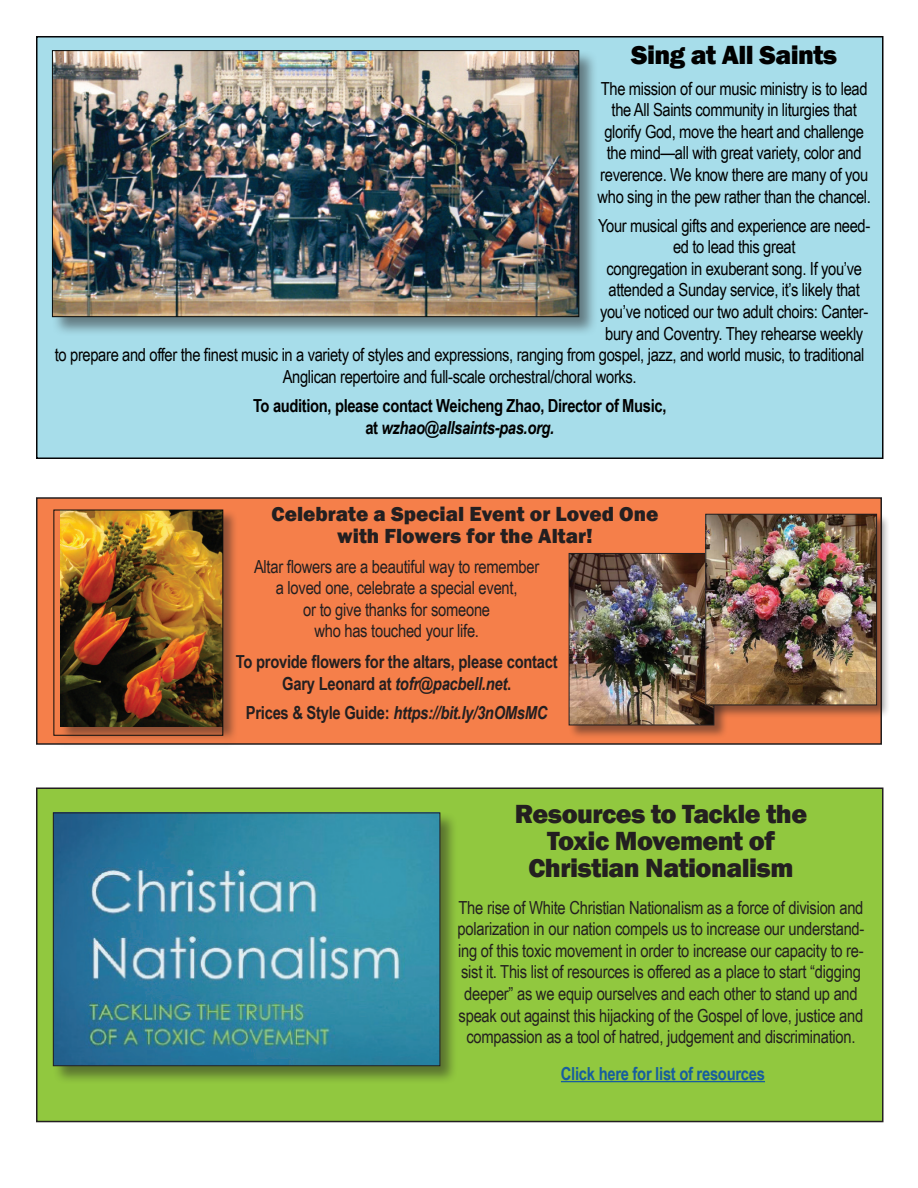
<style>
.page{position:relative;width:918px;height:1188px;background:#fff}
.page>*{position:absolute;margin:0;border:0;box-sizing:border-box;transform-origin:0 0}
.t1{font:800 27px/27px "Franklin Gothic";letter-spacing:-.02em;color:#231f20;text-align:center}
.t2{font:800 27px "Franklin Gothic";letter-spacing:-.02em;color:#000}
.t3{font:800 21px/22.5px "Franklin Gothic";color:#231f20;text-align:center}
.t4{font:18px/21.6px "Arial Narrow";letter-spacing:-.02em;color:#000;text-align:center}
.t5{font:18px/21.6px "Arial Narrow";letter-spacing:-.015em;color:#231f20;text-align:center}
.t6{font:700 18px/21.6px "Arial Narrow";letter-spacing:-.02em;color:#000;text-align:center}
.t7{font:700 18px/21.6px "Arial Narrow";letter-spacing:-.015em;color:#231f20;text-align:center}
.t8{font:italic 700 18px "Arial Narrow";letter-spacing:-.015em;color:#231f20}
.t9{font:700 18px "Arial Narrow";letter-spacing:-.015em;color:#175d9e}
.s1{font-style:italic}
.s2{font-style:normal}
</style>
<div class="page">
<div style="left:37px;top:788px;width:846px;height:334px;background:#91c83f"></div>
<hr style="left:561px;top:1081px;width:204px;height:1px;background:#175d9e">
<div style="left:36px;top:788px;width:848px;height:334px;border:2px solid #231f20"></div>
<div style="left:52px;top:812px;width:407px;height:272px;background:#231f20;opacity:.5"></div>
<img style="left:55px;top:815px;width:383px;height:249px">
<div style="left:53px;top:813px;width:387px;height:253px;border:1px solid #231f20"></div>
<div style="left:37px;top:37px;width:846px;height:421px;background:#a7ddea"></div>
<div style="left:36px;top:36px;width:848px;height:423px;border:2px solid #040507"></div>
<div style="left:52px;top:50px;width:547px;height:286px;background:#231f20;opacity:.51"></div>
<img style="left:54px;top:52px;width:523px;height:263px">
<div style="left:52px;top:50px;width:527px;height:267px;border:1px solid #080c0c"></div>
<div style="left:37px;top:498px;width:844px;height:246px;background:#f57f4a"></div>
<div style="left:36px;top:497px;width:846px;height:248px;border:2px solid #231f20"></div>
<div style="left:53px;top:509px;width:185px;height:241px;background:#231f20;opacity:.48"></div>
<img style="left:60px;top:512px;width:161px;height:215px">
<div style="left:54px;top:510px;width:169px;height:225px;border:1px solid #090d0d"></div>
<div style="left:568px;top:553px;width:160px;height:186px;background:#231f20;opacity:.49"></div>
<img style="left:571px;top:555px;width:141px;height:168px">
<div style="left:569px;top:553px;width:145px;height:172px;border:1px solid #231f20"></div>
<div style="left:705px;top:514px;width:185px;height:205px;background:#231f20;opacity:.49"></div>
<img style="left:708px;top:516px;width:167px;height:187px">
<div style="left:706px;top:514px;width:171px;height:191px;border:1px solid #231f20"></div>
<h1 class="t2" style="left:631px;top:37px;width:208px">Sing at All Saints</h1>
<p class="t4" style="left:598px;top:77px;width:275px">The mission of our music ministry is to lead the All Saints community in liturgies that glorify God, move the heart and challenge the mind—all with great variety, color and reverence. We know there are many of you who sing in the pew rather than the chancel.</p>
<p class="t4" style="left:598px;top:214px;width:274px">Your musical gifts and experience are need-</p>
<p class="t4" style="left:673px;top:235px;width:124px">ed to lead this great</p>
<p class="t4" style="left:606px;top:257px;width:257px">congregation in exuberant song. If you’ve</p>
<p class="t4" style="left:609px;top:279px;width:253px">attended a Sunday service, it’s likely that</p>
<p class="t4" style="left:600px;top:300px;width:270px">you’ve noticed our two adult choirs: Canter-</p>
<p class="t4" style="left:605px;top:322px;width:260px">bury and Coventry. They rehearse weekly</p>
<p class="t4" style="left:55px;top:343px;width:811px">to prepare and offer the finest music in a variety of styles and expressions, ranging from gospel, jazz, and world music, to traditional</p>
<p class="t4" style="left:283px;top:365px;width:356px">Anglican repertoire and full-scale orchestral/choral works.</p>
<p class="t6" style="left:253px;top:394px;width:415px">To audition, please contact Weicheng Zhao, Director of Music, at <span class="s1">wzhao@allsaints-pas.org.</span></p>
<p class="t3" style="left:272px;top:503px;width:388px">Celebrate a Special Event or Loved One with Flowers for the Altar!</p>
<p class="t5" style="left:254px;top:555px;width:287px">Altar flowers are a beautiful way to remember a loved one, celebrate a special event,<br>or to give thanks for someone<br>who has touched your life.</p>
<p class="t7" style="left:236px;top:650px;width:323px">To provide flowers for the altars, please contact<br>Gary Leonard at <span class="s1">tofr@pacbell.net</span>.</p>
<p class="t8" style="left:246px;top:699px;width:303px"><span class="s2">Prices &amp; Style Guide:</span> https://bit.ly/3nOMsMC</p>
<h1 class="t1" style="left:515px;top:800px;width:294px">Resources to Tackle the<br>Toxic Movement of<br>Christian Nationalism</h1>
<p class="t5" style="left:458px;top:896px;width:408px">The rise of White Christian Nationalism as a force of division and polarization in our nation compels us to increase our understand&shy;ing of this toxic movement in order to increase our capacity to re&shy;sist it. This list of resources is offered as a place to start “digging deeper” as we equip ourselves and each other to stand up and speak out against this hijacking of the Gospel of love, justice and compassion as a tool of hatred, judgement and discrimination.</p>
<p class="t9" style="left:561px;top:1060px;width:206px">Click here for list of resources</p>
</div>
